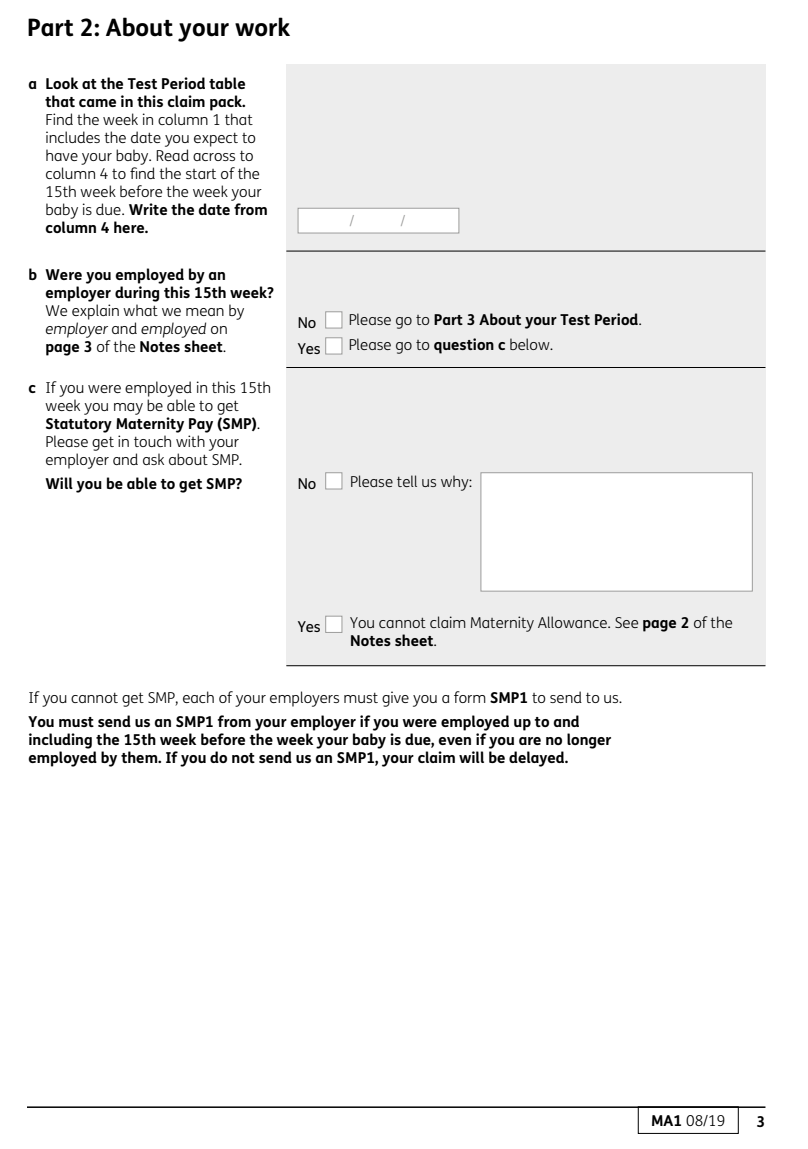
<style>
.page{position:relative;width:808px;height:1149px;background:#fff}
.page>*{position:absolute;margin:0;border:0;box-sizing:border-box;transform-origin:0 0}
.Part_head{font:700 24px "FS Me";color:#000}
.Normal_1_5{font:300 15px/18px "FS Me";color:#000}
.bold{font:700 15px/18px "FS Me";color:#000}
.Y_N{font:15px "FS Me";color:#000}
.t1{font:300 15px "FS Me";color:#9d9d9c}
.s1{font-weight:700}
.s2{font-style:italic}
.s3{font-weight:300}
</style>
<div class="page">
<div style="left:286px;top:64px;width:479px;height:601px;background:#ededed"></div>
<hr style="left:27px;top:1106px;width:738px;height:1px;background:#000">
<div style="left:325px;top:337px;width:17px;height:17px;background:#fff;border:1px solid #9d9d9c"></div>
<div style="left:325px;top:311px;width:17px;height:17px;background:#fff;border:1px solid #9d9d9c"></div>
<div style="left:325px;top:615px;width:17px;height:17px;background:#fff;border:1px solid #9d9d9c"></div>
<div style="left:325px;top:472px;width:17px;height:17px;background:#fff;border:1px solid #9d9d9c"></div>
<div style="left:298px;top:208px;width:161px;height:25px;background:#fff"></div>
<div style="left:298px;top:208px;width:161px;height:25px;border:1px solid #9d9d9c"></div>
<div style="left:480px;top:472px;width:273px;height:119px;background:#fff;border:1px solid #9d9d9c"></div>
<hr style="left:286px;top:250px;width:479px;height:1px;background:#000">
<hr style="left:286px;top:367px;width:479px;height:1px;background:#000">
<hr style="left:286px;top:665px;width:479px;height:1px;background:#000">
<div style="left:638px;top:1106px;width:101px;height:27px;border:1px solid #000"></div>
<p class="Part_head" style="left:27px;top:9px;width:265px">Part 2: About your work</p>
<p class="bold" style="left:28px;top:74px;width:219px;text-align:right">a Look at the Test Period table that came in this claim pack.</p>
<p class="Normal_1_5" style="left:46px;top:111px;width:224px">Find the week in column 1 that includes the date you expect to have your baby. Read across to column 4 to find the start of the<br>15th week before the week your baby is due. <span class="s1">Write the date from column 4 here.</span></p>
<p class="bold" style="left:46px;top:265px;width:230px;text-indent:-17px">b Were you employed by an employer during this 15th week?</p>
<p class="Normal_1_5" style="left:46px;top:301px;width:200px">We explain what we mean by <span class="s2">employer</span> and <span class="s2">employed</span> on <span class="s1">page 3</span> of the <span class="s1">Notes sheet</span>.</p>
<p class="Normal_1_5" style="left:46px;top:378px;width:227px;text-indent:-17px"><span class="s1">c</span> If you were employed in this 15th week you may be able to get<br><span class="s1">Statutory Maternity Pay (SMP)</span>.<br>Please get in touch with your employer and ask about SMP.</p>
<p class="bold" style="left:46px;top:474px;width:198px">Will you be able to get SMP?</p>
<p class="Y_N" style="left:298px;top:313px;width:20px">No</p>
<p class="Y_N" style="left:298px;top:338px;width:25px">Yes</p>
<p class="Y_N" style="left:298px;top:473px;width:20px">No</p>
<p class="t1" style="left:349px;top:211px;width:7px">/</p>
<p class="t1" style="left:400px;top:211px;width:7px">/</p>
<p class="bold" style="left:349px;top:309px;width:295px"><span class="s3">Please go to</span> Part 3 About your Test Period<span class="s3">.</span></p>
<p class="Normal_1_5" style="left:349px;top:335px;width:206px">Please go to <span class="s1">question c</span> below.</p>
<p class="Normal_1_5" style="left:350px;top:472px;width:124px">Please tell us why:</p>
<p class="Y_N" style="left:298px;top:616px;width:25px">Yes</p>
<p class="Normal_1_5" style="left:350px;top:613px;width:384px">You cannot claim Maternity Allowance. See <span class="s1">page 2</span> of the<br><span class="s1">Notes sheet</span>.</p>
<p class="Normal_1_5" style="left:28px;top:687px;width:596px">If you cannot get SMP, each of your employers must give you a form <span class="s1">SMP1</span> to send to us.</p>
<p class="bold" style="left:28px;top:711px;width:584px">You must send us an SMP1 from your employer if you were employed up to and including the 15th week before the week your baby is due, even if you are no longer employed by them. If you do not send us an SMP1, your claim will be delayed.</p>
<p class="Normal_1_5" style="left:651px;top:1110px;width:76px"><span class="s1">MA1</span> 08/19</p>
<p class="bold" style="left:757px;top:1111px;width:10px">3</p>
</div>
